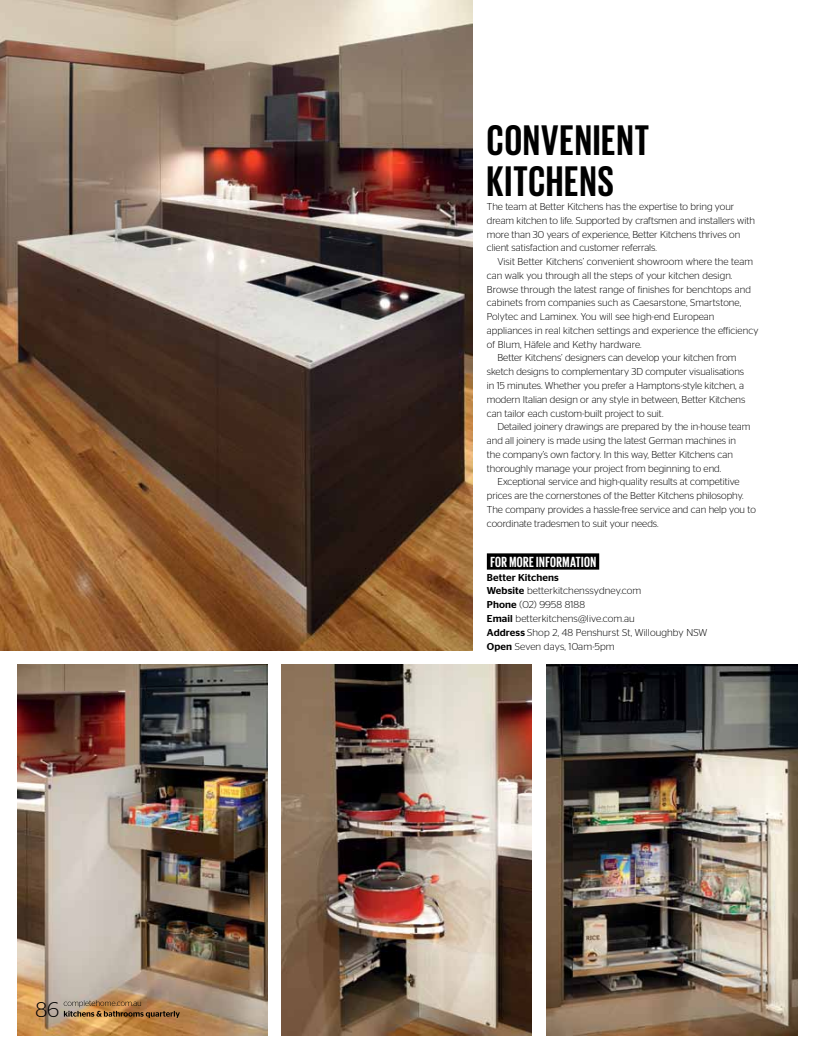
<style>
.page{position:relative;width:815px;height:1053px;background:#fff}
.page>*{position:absolute;margin:0;border:0;box-sizing:border-box;transform-origin:0 0}
.t1{font:700 43.75px/41.2px "Giorgio Sans";letter-spacing:.03em;color:#000}
.t2{font:300 21.25px "Stag Sans";color:#000}
.t3{font:700 15px "Giorgio Sans";letter-spacing:.03em;color:#fff}
.t4{font:300 10px/13.8px "Stag Sans";color:#000}
.s1{font-weight:500}
</style>
<div class="page">
<img style="left:18px;top:664px;width:250px;height:371px">
<img style="left:282px;top:664px;width:250px;height:371px">
<img style="left:546px;top:664px;width:251px;height:371px">
<svg style="left:64px;top:1000px;width:116px;height:17px"></svg>
<div style="left:487px;top:553px;width:112px;height:16px;background:#000"></div>
<img style="left:0;top:0;width:473px;height:650px">
<h2 class="t2" style="left:35px;top:997px;width:25px">86</h2>
<h1 class="t1" style="left:487px;top:118px;width:164px">CONVENIENT<br>KITCHENS</h1>
<p class="t4" style="left:487px;top:200px;width:269px">The team at Better Kitchens has the expertise to bring your dream kitchen to life. Supported by craftsmen and installers with more than 30 years of experience, Better Kitchens thrives on client satisfaction and customer referrals.</p>
<p class="t4" style="left:497px;top:255px;width:257px">Visit Better Kitchens’ convenient showroom where the team</p>
<p class="t4" style="left:487px;top:268px;width:247px">can walk you through all the steps of your kitchen design.</p>
<p class="t4" style="left:487px;top:282px;width:266px">Browse through the latest range of finishes for benchtops and</p>
<p class="t4" style="left:487px;top:296px;width:256px">cabinets from companies such as Caesarstone, Smartstone,</p>
<p class="t4" style="left:487px;top:310px;width:229px">Polytec and Laminex. You will see high-end European</p>
<p class="t4" style="left:487px;top:323px;width:273px">appliances in real kitchen settings and experience the efficiency</p>
<p class="t4" style="left:487px;top:337px;width:156px">of Blum, Häfele and Kethy hardware.</p>
<p class="t4" style="left:497px;top:351px;width:240px">Better Kitchens’ designers can develop your kitchen from</p>
<p class="t4" style="left:487px;top:365px;width:259px">sketch designs to complementary 3D computer visualisations</p>
<p class="t4" style="left:487px;top:378px;width:259px">in 15 minutes. Whether you prefer a Hamptons-style kitchen, a</p>
<p class="t4" style="left:487px;top:392px;width:260px">modern Italian design or any style in between, Better Kitchens</p>
<p class="t4" style="left:487px;top:406px;width:178px">can tailor each custom-built project to suit.</p>
<p class="t4" style="left:497px;top:420px;width:254px">Detailed joinery drawings are prepared by the in-house team</p>
<p class="t4" style="left:487px;top:433px;width:251px">and all joinery is made using the latest German machines in</p>
<p class="t4" style="left:487px;top:447px;width:247px">the company’s own factory. In this way, Better Kitchens can</p>
<p class="t4" style="left:487px;top:461px;width:236px">thoroughly manage your project from beginning to end.</p>
<p class="t4" style="left:497px;top:475px;width:244px">Exceptional service and high-quality results at competitive</p>
<p class="t4" style="left:487px;top:488px;width:258px">prices are the cornerstones of the Better Kitchens philosophy.</p>
<p class="t4" style="left:487px;top:502px;width:271px">The company provides a hassle-free service and can help you to</p>
<p class="t4" style="left:487px;top:516px;width:173px">coordinate tradesmen to suit your needs.</p>
<h3 class="t3" style="left:490px;top:554px;width:107px">FOR MORE INFORMATION</h3>
<p class="t4" style="left:487px;top:570px;width:222px"><span class="s1">Better Kitchens<br>Website</span> betterkitchenssydney.com<br><span class="s1">Phone</span> (02) 9958 8188<br><span class="s1">Email</span> betterkitchens@live.com.au<br><span class="s1">Address</span> Shop 2, 48 Penshurst St, Willoughby NSW<br><span class="s1">Open</span> Seven days, 10am-5pm</p>
</div>
